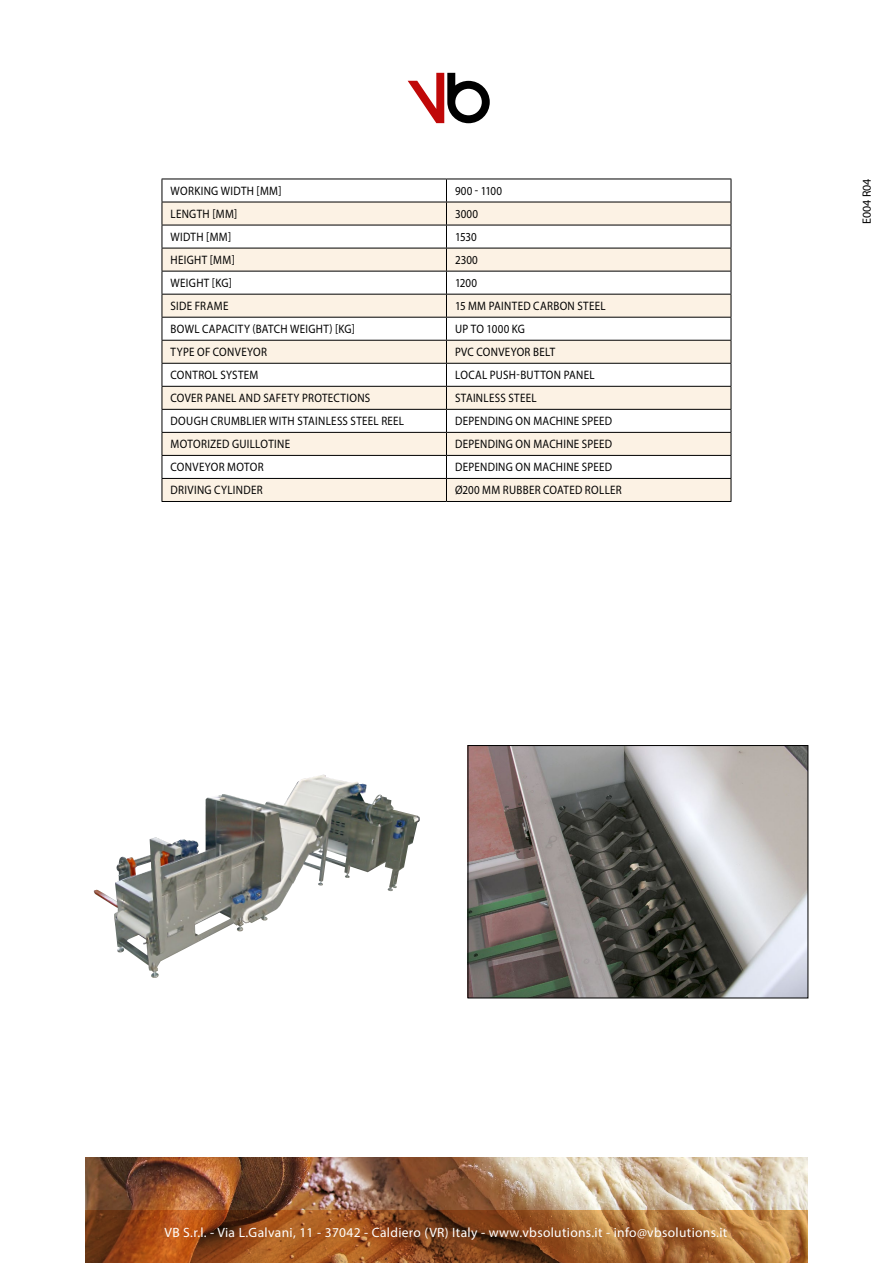
<style>
.page{position:relative;width:893px;height:1263px;background:#fff}
.page>*{position:absolute;margin:0;border:0;box-sizing:border-box;transform-origin:0 0}
.t1{font:13.5px "Myriad Pro";letter-spacing:.025em;color:#fff}
.t2{font:12.3px "Myriad Pro";letter-spacing:.03em;color:#000;scale:.9 1}
.t3{font:12px "Myriad Pro";color:#000}
</style>
<div class="page">
<img style="left:85px;top:1157px;width:723px;height:53px">
<svg style="left:85px;top:1210px;width:723px;height:53px;background:#995725"></svg>
<svg style="left:408px;top:73px;width:82px;height:50px"></svg>
<img style="left:470px;top:747px;width:336px;height:249px">
<div style="left:468px;top:745px;width:340px;height:253px;border:1px solid #000"></div>
<svg style="left:163px;top:203px;width:568px;height:298px;fill:#fcf2e4"></svg>
<hr style="left:162px;top:179px;width:284px;height:1px;background:#000">
<hr style="left:446px;top:179px;width:285px;height:1px;background:#000">
<hr style="left:162px;top:202px;width:284px;height:1px;background:#000">
<hr style="left:446px;top:202px;width:285px;height:1px;background:#000">
<hr style="left:162px;top:225px;width:284px;height:1px;background:#000">
<hr style="left:446px;top:225px;width:285px;height:1px;background:#000">
<hr style="left:162px;top:248px;width:284px;height:1px;background:#000">
<hr style="left:446px;top:248px;width:285px;height:1px;background:#000">
<hr style="left:162px;top:271px;width:284px;height:1px;background:#000">
<hr style="left:446px;top:271px;width:285px;height:1px;background:#000">
<hr style="left:162px;top:294px;width:284px;height:1px;background:#000">
<hr style="left:446px;top:294px;width:285px;height:1px;background:#000">
<hr style="left:162px;top:317px;width:284px;height:1px;background:#000">
<hr style="left:446px;top:317px;width:285px;height:1px;background:#000">
<hr style="left:162px;top:340px;width:284px;height:1px;background:#000">
<hr style="left:446px;top:340px;width:285px;height:1px;background:#000">
<hr style="left:162px;top:363px;width:284px;height:1px;background:#000">
<hr style="left:446px;top:363px;width:285px;height:1px;background:#000">
<hr style="left:162px;top:386px;width:284px;height:1px;background:#000">
<hr style="left:446px;top:386px;width:285px;height:1px;background:#000">
<hr style="left:162px;top:409px;width:284px;height:1px;background:#000">
<hr style="left:446px;top:409px;width:285px;height:1px;background:#000">
<hr style="left:162px;top:432px;width:284px;height:1px;background:#000">
<hr style="left:446px;top:432px;width:285px;height:1px;background:#000">
<hr style="left:162px;top:455px;width:284px;height:1px;background:#000">
<hr style="left:446px;top:455px;width:285px;height:1px;background:#000">
<hr style="left:162px;top:478px;width:284px;height:1px;background:#000">
<svg style="left:162px;top:179px;width:1px;height:322px"></svg>
<hr style="left:446px;top:478px;width:285px;height:1px;background:#000">
<svg style="left:446px;top:179px;width:1px;height:322px"></svg>
<svg style="left:731px;top:179px;width:1px;height:322px"></svg>
<hr style="left:162px;top:501px;width:284px;height:1px;background:#000">
<hr style="left:446px;top:501px;width:285px;height:1px;background:#000">
<img style="left:94px;top:778px;width:326px;height:200px">
<p class="t2" style="left:171px;top:183px;width:125px">WORKING WIDTH [MM]</p>
<p class="t2" style="left:455px;top:183px;width:54px">900 - 1100</p>
<p class="t2" style="left:171px;top:206px;width:76px">LENGTH [MM]</p>
<p class="t2" style="left:455px;top:206px;width:27px">3000</p>
<p class="t2" style="left:171px;top:229px;width:69px">WIDTH [MM]</p>
<p class="t2" style="left:455px;top:229px;width:26px">1530</p>
<p class="t2" style="left:171px;top:252px;width:73px">HEIGHT [MM]</p>
<p class="t2" style="left:455px;top:252px;width:27px">2300</p>
<p class="t2" style="left:171px;top:275px;width:70px">WEIGHT [KG]</p>
<p class="t2" style="left:455px;top:275px;width:26px">1200</p>
<p class="t2" style="left:171px;top:298px;width:66px">SIDE FRAME</p>
<p class="t2" style="left:455px;top:298px;width:169px">15 MM PAINTED CARBON STEEL</p>
<p class="t2" style="left:171px;top:321px;width:206px">BOWL CAPACITY (BATCH WEIGHT) [KG]</p>
<p class="t2" style="left:455px;top:321px;width:79px">UP TO 1000 KG</p>
<p class="t2" style="left:171px;top:344px;width:109px">TYPE OF CONVEYOR</p>
<p class="t2" style="left:455px;top:344px;width:113px">PVC CONVEYOR BELT</p>
<p class="t2" style="left:171px;top:367px;width:99px">CONTROL SYSTEM</p>
<p class="t2" style="left:455px;top:367px;width:157px">LOCAL PUSH-BUTTON PANEL</p>
<p class="t2" style="left:171px;top:390px;width:223px">COVER PANEL AND SAFETY PROTECTIONS</p>
<p class="t2" style="left:455px;top:390px;width:92px">STAINLESS STEEL</p>
<p class="t2" style="left:171px;top:413px;width:261px">DOUGH CRUMBLIER WITH STAINLESS STEEL REEL</p>
<p class="t2" style="left:455px;top:413px;width:176px">DEPENDING ON MACHINE SPEED</p>
<p class="t2" style="left:171px;top:436px;width:134px">MOTORIZED GUILLOTINE</p>
<p class="t2" style="left:455px;top:436px;width:176px">DEPENDING ON MACHINE SPEED</p>
<p class="t2" style="left:171px;top:459px;width:105px">CONVEYOR MOTOR</p>
<p class="t2" style="left:455px;top:459px;width:176px">DEPENDING ON MACHINE SPEED</p>
<p class="t2" style="left:171px;top:482px;width:104px">DRIVING CYLINDER</p>
<p class="t2" style="left:455px;top:482px;width:187px">Ø200 MM RUBBER COATED ROLLER</p>
<p class="t3" style="left:859px;top:224px;width:47px;rotate:-90deg">E004 R04</p>
<p class="t1" style="left:165px;top:1224px;width:564px">VB S.r.l. - Via L.Galvani, 11 - 37042 - Caldiero (VR) Italy - www.vbsolutions.it - info@vbsolutions.it</p>
</div>
